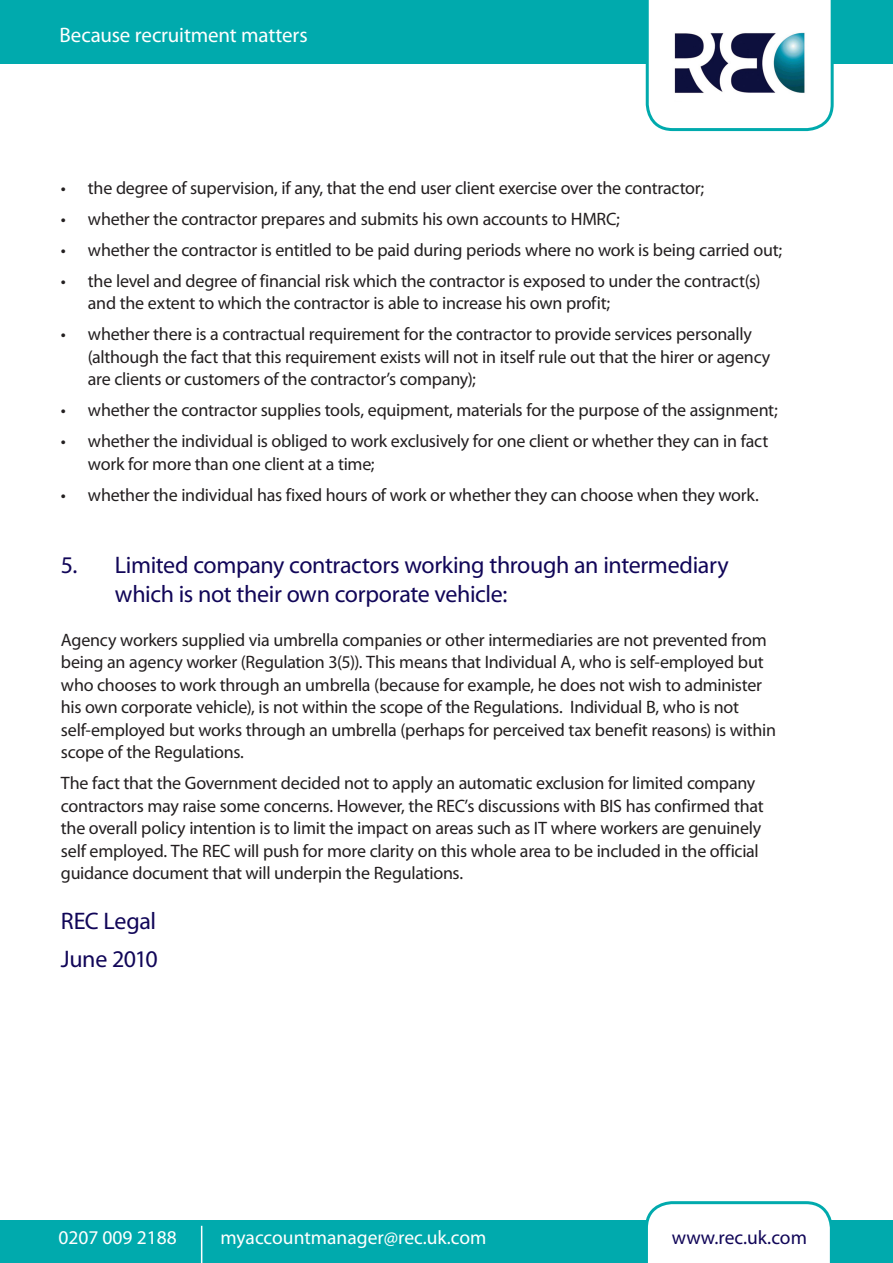
<style>
.page{position:relative;width:893px;height:1263px;background:#fff}
.page>*{position:absolute;margin:0;border:0;box-sizing:border-box;transform-origin:0 0}
.Body_Para{font:24px/28.8px "Myriad Pro";letter-spacing:-.015em;color:#110658}
._11_14_Bliss_2_Light{font:21px "Myriad Pro";letter-spacing:-.01em;color:#fff}
.t1{font:19.5px "Myriad Pro";color:#fff}
.t2{font:19.5px "Myriad Pro";color:#110658}
.Body_Para-2{font:18px/22.5px "Myriad Pro";letter-spacing:-.015em;color:#231f20}
</style>
<div class="page">
<div style="left:0;top:0;width:893px;height:64px;background:#00aaad"></div>
<svg style="left:646px;top:0;width:188px;height:131px"></svg>
<div style="left:0;top:1220px;width:893px;height:43px;background:#00aaad"></div>
<svg style="left:646px;top:1201px;width:186px;height:62px"></svg>
<hr style="left:201px;top:1226px;width:1px;height:37px;background:#fff">
<img style="left:668px;top:26px;width:144px;height:75px">
<p class="_11_14_Bliss_2_Light" style="left:60px;top:22px;width:250px">Because recruitment matters</p>
<p class="Body_Para-2" style="left:61px;top:176px;width:645px">• the degree of supervision, if any, that the end user client exercise over the contractor;</p>
<p class="Body_Para-2" style="left:61px;top:207px;width:561px">• whether the contractor prepares and submits his own accounts to HMRC;</p>
<p class="Body_Para-2" style="left:61px;top:238px;width:723px">• whether the contractor is entitled to be paid during periods where no work is being carried out;</p>
<p class="Body_Para-2" style="left:88px;top:269px;width:674px;text-indent:-27px">• the level and degree of financial risk which the contractor is exposed to under the contract(s) and the extent to which the contractor is able to increase his own profit;</p>
<p class="Body_Para-2" style="left:88px;top:322px;width:684px;text-indent:-27px">• whether there is a contractual requirement for the contractor to provide services personally (although the fact that this requirement exists will not in itself rule out that the hirer or agency are clients or customers of the contractor’s company);</p>
<p class="Body_Para-2" style="left:61px;top:398px;width:718px">• whether the contractor supplies tools, equipment, materials for the purpose of the assignment;</p>
<p class="Body_Para-2" style="left:88px;top:429px;width:682px;text-indent:-27px">• whether the individual is obliged to work exclusively for one client or whether they can in fact work for more than one client at a time;</p>
<p class="Body_Para-2" style="left:61px;top:483px;width:699px">• whether the individual has fixed hours of work or whether they can choose when they work.</p>
<p class="Body_Para" style="left:115px;top:550px;width:615px;text-indent:-54px">5. Limited company contractors working through an intermediary which is not their own corporate vehicle:</p>
<p class="Body_Para-2" style="left:61px;top:628px;width:716px">Agency workers supplied via umbrella companies or other intermediaries are not prevented from being an agency worker (Regulation 3(5)). This means that Individual A, who is self-employed but who chooses to work through an umbrella (because for example, he does not wish to administer his own corporate vehicle), is not within the scope of the Regulations. Individual B, who is not self-employed but works through an umbrella (perhaps for perceived tax benefit reasons) is within scope of the Regulations.</p>
<p class="Body_Para-2" style="left:61px;top:772px;width:704px">The fact that the Government decided not to apply an automatic exclusion for limited company contractors may raise some concerns. However, the REC’s discussions with BIS has confirmed that the overall policy intention is to limit the impact on areas such as IT where workers are genuinely self employed. The REC will push for more clarity on this whole area to be included in the official guidance document that will underpin the Regulations.</p>
<p class="Body_Para" style="left:61px;top:906px;width:97px">REC Legal</p>
<p class="Body_Para" style="left:61px;top:944px;width:98px">June 2010</p>
<p class="t1" style="left:58px;top:1225px;width:120px">0207 009 2188</p>
<p class="t1" style="left:220px;top:1225px;width:268px">myaccountmanager@rec.uk.com</p>
<p class="t2" style="left:672px;top:1225px;width:137px">www.rec.uk.com</p>
</div>
